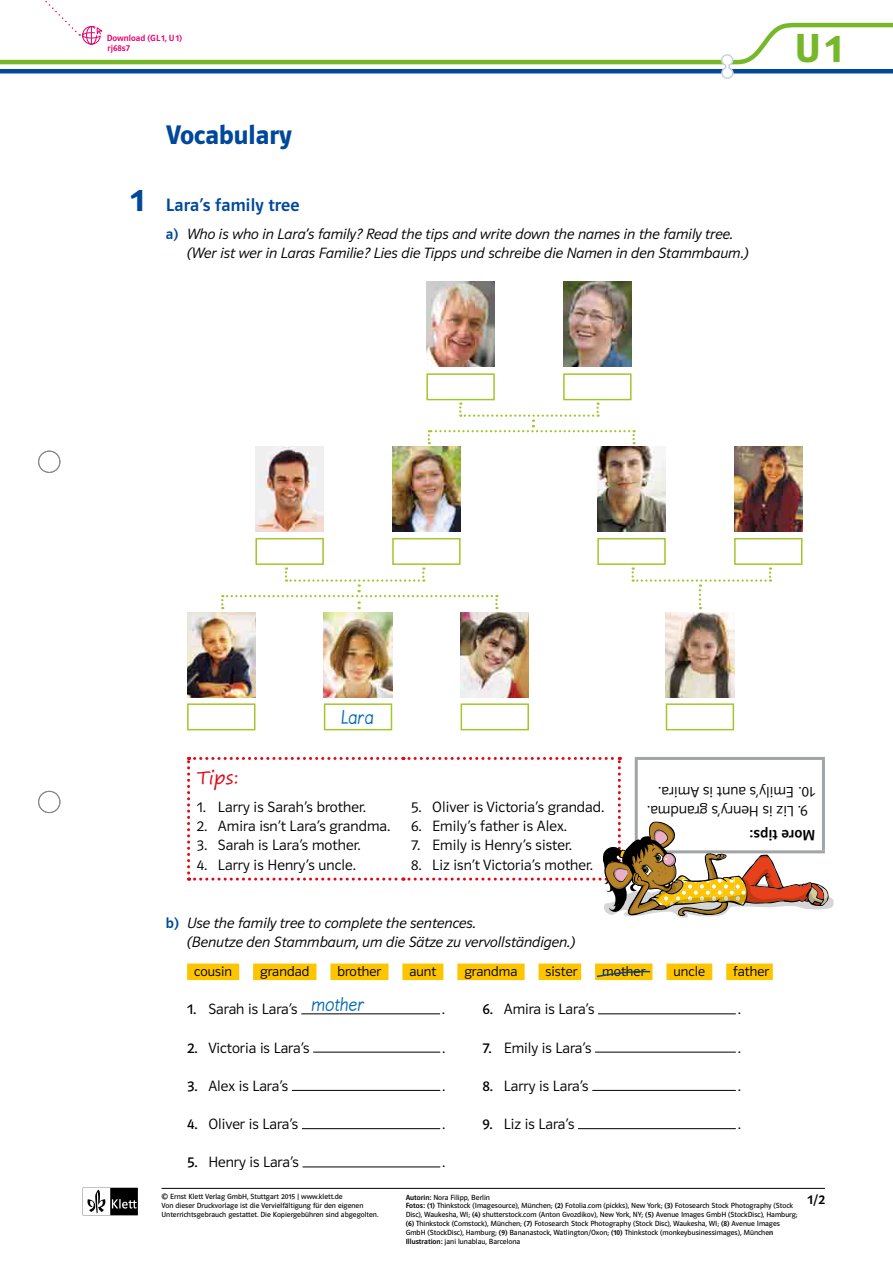
<style>
.page{position:relative;width:893px;height:1263px;background:#fff}
.page>*{position:absolute;margin:0;border:0;box-sizing:border-box;transform-origin:0 0}
.t1{font:42px "Polo 22 K Hfett";color:#76b82a}
.t2{font:33px "Polo ST11 K Hfett";color:#00489a}
.g_titel_3{font:27px "Polo ST11 K Hfett";color:#00489a}
.t3{font:21px "Lemme Script";letter-spacing:.005em;color:#0069b4}
.g_titel_aufgabe{font:18px "Polo ST11 K Krftg";letter-spacing:.01em;color:#00489a}
.g_text{font:18px "Segoe Print";color:#e30613}
.g_text-2{font:15px "Polo ST11 K Leicht";letter-spacing:.005em;color:#000}
.g_arbeitsanw_liste{font:15px/19.2px "Polo ST11 K Leicht Kursiv";color:#000}
.g_text_liste_luecke{font:15px "Polo ST11 K Leicht";color:#000}
.g_text-3{font:15px "Polo ST11 K Krftg";letter-spacing:.005em;color:#000}
.g_text_eingezogen{font:13.8px "Polo ST11 K Leicht";letter-spacing:.005em;color:#000}
.t4{font:13.5px "Polo ST11 K Krftg";color:#000}
.Online_Link_1{font:9px/10.5px "Polo ST11 K Krftg";color:#e6006d}
.t5{font:7.5px/8.9px "Polo ST11 K Buch";color:#000}
.s1{font-family:"Polo ST11 K Krftg";color:#00489a}
.s2{font-family:"Polo ST11 K Buch"}
.s3{font-family:"Polo ST11 K Krftg"}
</style>
<div class="page">
<svg style="left:0;top:1px;width:893px;height:78px"></svg>
<div style="left:38px;top:451px;width:22px;height:22px;border:1px solid #878787;border-radius:50%"></div>
<div style="left:38px;top:791px;width:22px;height:22px;border:1px solid #878787;border-radius:50%"></div>
<hr style="left:162px;top:1188px;width:663px;height:1px;background:#000">
<svg style="left:87px;top:1188px;width:51px;height:27px"></svg>
<div style="left:187px;top:963px;width:52px;height:17px;background:#fdc400"></div>
<div style="left:253px;top:963px;width:63px;height:17px;background:#fdc400"></div>
<div style="left:330px;top:963px;width:58px;height:17px;background:#fdc400"></div>
<div style="left:402px;top:963px;width:41px;height:17px;background:#fdc400"></div>
<div style="left:457px;top:963px;width:68px;height:17px;background:#fdc400"></div>
<div style="left:539px;top:963px;width:42px;height:17px;background:#fdc400"></div>
<div style="left:595px;top:963px;width:57px;height:17px;background:#fdc400"></div>
<div style="left:666px;top:963px;width:46px;height:17px;background:#fdc400"></div>
<div style="left:726px;top:963px;width:47px;height:17px;background:#fdc400"></div>
<hr style="left:301px;top:1013px;width:139px;height:1px;background:#000">
<hr style="left:313px;top:1052px;width:127px;height:1px;background:#000">
<hr style="left:292px;top:1090px;width:148px;height:1px;background:#000">
<hr style="left:302px;top:1128px;width:138px;height:1px;background:#000">
<hr style="left:303px;top:1166px;width:137px;height:1px;background:#000">
<hr style="left:598px;top:1013px;width:138px;height:1px;background:#000">
<hr style="left:595px;top:1052px;width:141px;height:1px;background:#000">
<hr style="left:592px;top:1090px;width:144px;height:1px;background:#000">
<hr style="left:578px;top:1128px;width:158px;height:1px;background:#000">
<svg style="left:595px;top:970px;width:56px;height:8px"></svg>
<img style="left:461px;top:612px;width:68px;height:85px">
<div style="left:461px;top:703px;width:68px;height:27px;border:2px solid #a2c62c"></div>
<img style="left:187px;top:612px;width:68px;height:85px">
<div style="left:187px;top:703px;width:68px;height:27px;border:2px solid #a2c62c"></div>
<img style="left:324px;top:612px;width:68px;height:85px">
<div style="left:324px;top:703px;width:68px;height:27px;border:2px solid #a2c62c"></div>
<img style="left:666px;top:612px;width:68px;height:85px">
<div style="left:666px;top:703px;width:68px;height:27px;border:2px solid #a2c62c"></div>
<img style="left:255px;top:446px;width:69px;height:85px">
<div style="left:255px;top:538px;width:69px;height:27px;border:2px solid #a2c62c"></div>
<img style="left:392px;top:446px;width:69px;height:85px">
<div style="left:392px;top:538px;width:69px;height:27px;border:2px solid #a2c62c"></div>
<img style="left:597px;top:446px;width:69px;height:85px">
<div style="left:597px;top:538px;width:69px;height:27px;border:2px solid #a2c62c"></div>
<img style="left:734px;top:446px;width:68px;height:85px">
<div style="left:734px;top:538px;width:68px;height:27px;border:2px solid #a2c62c"></div>
<img style="left:563px;top:282px;width:69px;height:85px">
<div style="left:563px;top:373px;width:69px;height:27px;border:2px solid #a2c62c"></div>
<img style="left:426px;top:282px;width:69px;height:85px">
<div style="left:426px;top:373px;width:69px;height:27px;border:2px solid #a2c62c"></div>
<svg style="left:428px;top:402px;width:207px;height:42px"></svg>
<svg style="left:632px;top:567px;width:139px;height:42px"></svg>
<svg style="left:221px;top:567px;width:277px;height:42px"></svg>
<svg style="left:187px;top:757px;width:647px;height:161px"></svg>
<p class="Online_Link_1" style="left:107px;top:33px;width:77px">Download (GL1, U1) rj68s7</p>
<p class="t2" style="left:131px;top:181px;width:15px">1</p>
<p class="g_titel_3" style="left:166px;top:119px;width:127px">Vocabulary</p>
<p class="g_titel_aufgabe" style="left:166px;top:195px;width:135px">Lara’s family tree</p>
<p class="g_arbeitsanw_liste" style="left:187px;top:225px;width:563px;text-indent:-21px"><span class="s1">a)</span> Who is who in Lara’s family? Read the tips and write down the names in the family tree. (Wer ist wer in Laras Familie? Lies die Tipps und schreibe die Namen in den Stammbaum.)</p>
<p class="t1" style="left:795px;top:26px;width:49px">U 1</p>
<p class="t3" style="left:342px;top:707px;width:34px">Lara</p>
<p class="g_text" style="left:197px;top:762px;width:44px">Tips:</p>
<p class="g_text-2" style="left:197px;top:799px;width:171px">1. Larry is Sarah’s brother.</p>
<p class="g_text-2" style="left:197px;top:818px;width:195px">2. Amira isn’t Lara’s grandma.</p>
<p class="g_text-2" style="left:197px;top:837px;width:165px">3. Sarah is Lara’s mother.</p>
<p class="g_text-2" style="left:197px;top:856px;width:161px">4. Larry is Henry’s uncle.</p>
<p class="g_text-2" style="left:411px;top:799px;width:195px">5. Oliver is Victoria’s grandad.</p>
<p class="g_text-2" style="left:411px;top:818px;width:157px">6. Emily’s father is Alex.</p>
<p class="g_text-2" style="left:411px;top:837px;width:162px">7. Emily is Henry’s sister.</p>
<p class="g_text-2" style="left:411px;top:856px;width:183px">8. Liz isn’t Victoria’s mother.</p>
<p class="g_text-2" style="left:815px;top:800px;width:158px;rotate:-180deg">10. Emily’s aunt is Amira.</p>
<p class="g_text-2" style="left:808px;top:819px;width:162px;rotate:-180deg">9. Liz is Henry’s grandma.</p>
<p class="g_text-3" style="left:815px;top:843px;width:67px;rotate:-180deg">More tips:</p>
<p class="g_arbeitsanw_liste" style="left:187px;top:913px;width:389px;text-indent:-21px"><span class="s1">b)</span> Use the family tree to complete the sentences.<br>(Benutze den Stammbaum, um die Sätze zu vervollständigen.)</p>
<p class="g_text_eingezogen" style="left:194px;top:964px;width:40px">cousin</p>
<p class="g_text_eingezogen" style="left:260px;top:964px;width:51px">grandad</p>
<p class="g_text_eingezogen" style="left:337px;top:964px;width:45px">brother</p>
<p class="g_text_eingezogen" style="left:409px;top:964px;width:28px">aunt</p>
<p class="g_text_eingezogen" style="left:464px;top:964px;width:55px">grandma</p>
<p class="g_text_eingezogen" style="left:546px;top:964px;width:34px">sister</p>
<p class="g_text_eingezogen" style="left:602px;top:964px;width:45px">mother</p>
<p class="g_text_eingezogen" style="left:673px;top:964px;width:33px">uncle</p>
<p class="g_text_eingezogen" style="left:733px;top:964px;width:38px">father</p>
<p class="g_text_liste_luecke" style="left:187px;top:1001px;width:112px"><span class="s2">1.</span> Sarah is Lara’s</p>
<p class="t3" style="left:312px;top:994px;width:55px">mother</p>
<p class="g_text_liste_luecke" style="left:442px;top:1001px;width:5px">.</p>
<p class="g_text_liste_luecke" style="left:187px;top:1039px;width:124px"><span class="s2">2.</span> Victoria is Lara’s</p>
<p class="g_text_liste_luecke" style="left:442px;top:1039px;width:5px">.</p>
<p class="g_text_liste_luecke" style="left:187px;top:1077px;width:103px"><span class="s2">3.</span> Alex is Lara’s</p>
<p class="g_text_liste_luecke" style="left:442px;top:1077px;width:5px">.</p>
<p class="g_text_liste_luecke" style="left:187px;top:1116px;width:113px"><span class="s2">4.</span> Oliver is Lara’s</p>
<p class="g_text_liste_luecke" style="left:442px;top:1116px;width:5px">.</p>
<p class="g_text_liste_luecke" style="left:187px;top:1154px;width:113px"><span class="s2">5.</span> Henry is Lara’s</p>
<p class="g_text_liste_luecke" style="left:442px;top:1154px;width:5px">.</p>
<p class="g_text_liste_luecke" style="left:483px;top:1001px;width:113px"><span class="s2">6.</span> Amira is Lara’s</p>
<p class="g_text_liste_luecke" style="left:738px;top:1001px;width:5px">.</p>
<p class="g_text_liste_luecke" style="left:483px;top:1039px;width:110px"><span class="s2">7.</span> Emily is Lara’s</p>
<p class="g_text_liste_luecke" style="left:738px;top:1039px;width:5px">.</p>
<p class="g_text_liste_luecke" style="left:483px;top:1077px;width:107px"><span class="s2">8.</span> Larry is Lara’s</p>
<p class="g_text_liste_luecke" style="left:738px;top:1077px;width:5px">.</p>
<p class="g_text_liste_luecke" style="left:483px;top:1116px;width:93px"><span class="s2">9.</span> Liz is Lara’s</p>
<p class="g_text_liste_luecke" style="left:738px;top:1116px;width:5px">.</p>
<p class="t5" style="left:162px;top:1192px;width:218px">© Ernst Klett Verlag GmbH, Stuttgart 2015 | www.klett.de<br>Von dieser Druckvorlage ist die Vervielfältigung für den eigenen<br>Unterrichtsgebrauch gestattet. Die Kopiergebühren sind abgegolten.</p>
<p class="t4" style="left:808px;top:1192px;width:19px">1/2</p>
<p class="t5" style="left:406px;top:1193px;width:86px"><span class="s3">Autorin:</span> Nora Filipp, Berlin</p>
<p class="t5" style="left:406px;top:1201px;width:393px"><span class="s3">Fotos: (1)</span> Thinkstock (Imagesource), München; <span class="s3">(2)</span> Fotolia.com (pickks), New York; <span class="s3">(3)</span> Fotosearch Stock Photography (Stock Disc), Waukesha, WI; <span class="s3">(4)</span> shutterstock.com (Anton Gvozdikov), New York, NY; <span class="s3">(5)</span> Avenue Images GmbH (StockDisc), Hamburg; <span class="s3">(6)</span> Thinkstock (Comstock), München; <span class="s3">(7)</span> Fotosearch Stock Photography (Stock Disc), Waukesha, WI; <span class="s3">(8)</span> Avenue Images GmbH (StockDisc), Hamburg; <span class="s3">(9)</span> Bananastock, Watlington/Oxon; <span class="s3">(10)</span> Thinkstock (monkeybusinessimages), Münche<span class="s3">n</span></p>
<p class="t5" style="left:406px;top:1237px;width:116px"><span class="s3">Illustration:</span> jani lunablau, Barcelona</p>
</div>
